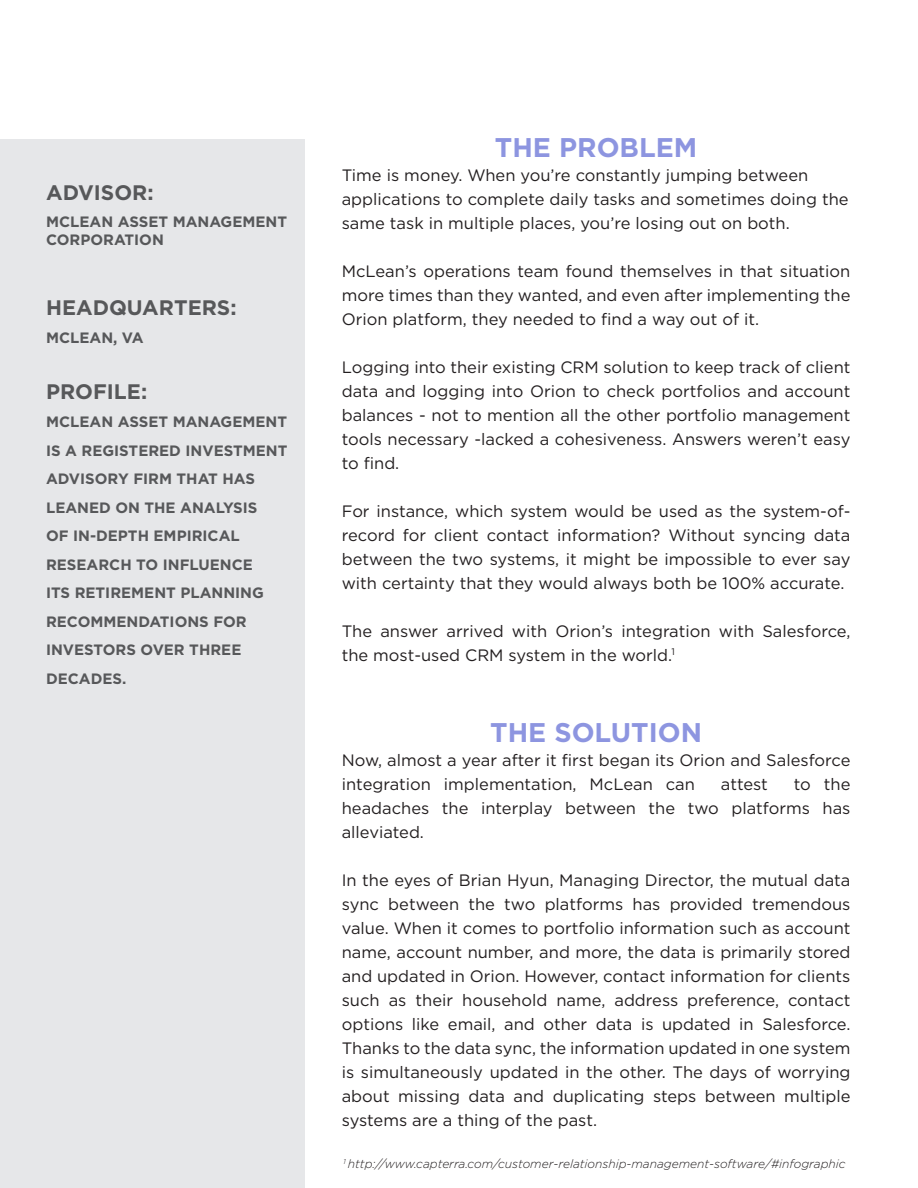
<style>
.page{position:relative;width:918px;height:1188px;background:#fff}
.page>*{position:absolute;margin:0;border:0;box-sizing:border-box;transform-origin:0 0}
.headline{font:700 27px "Gotham";color:#8d95e0}
.Body_Copy{font:700 27px "Gotham";color:#8d95e0}
.Body_Copy-2{font:700 21px "Gotham";color:#57585a}
.Body_Copy-3{font:16.5px/24px "Gotham";color:#231f20;text-align:justify}
.Body_Copy-4{font:700 15px/28.5px "Gotham";color:#57585a}
.t1{font:italic 300 12px "Gotham";color:#231f20}
</style>
<div class="page">
<div style="left:0;top:140px;width:305px;height:1048px;background:#e6e7e9"></div>
<p class="Body_Copy-2" style="left:46px;top:178px;width:109px">ADVISOR:</p>
<p class="Body_Copy-4" style="left:46px;top:207px;width:242px">MCLEAN ASSET MANAGEMENT</p>
<p class="Body_Copy-4" style="left:46px;top:226px;width:119px">CORPORATION</p>
<p class="Body_Copy-2" style="left:46px;top:294px;width:192px">HEADQUARTERS:</p>
<p class="Body_Copy-4" style="left:46px;top:324px;width:99px">MCLEAN, VA</p>
<p class="Body_Copy-2" style="left:46px;top:378px;width:103px">PROFILE:</p>
<p class="Body_Copy-4" style="left:46px;top:408px;width:243px">MCLEAN ASSET MANAGEMENT<br>IS A REGISTERED INVESTMENT<br>ADVISORY FIRM THAT HAS<br>LEANED ON THE ANALYSIS<br>OF IN-DEPTH EMPIRICAL<br>RESEARCH TO INFLUENCE<br>ITS RETIREMENT PLANNING<br>RECOMMENDATIONS FOR<br>INVESTORS OVER THREE<br>DECADES.</p>
<p class="Body_Copy" style="left:495px;top:129px;width:204px">THE PROBLEM</p>
<p class="Body_Copy-3" style="left:342px;top:162px;width:508px;text-align:left">Time is money. When you’re constantly jumping between applications to complete daily tasks and sometimes doing the same task in multiple places, you’re losing out on both.</p>
<p class="Body_Copy-3" style="left:342px;top:258px;width:510px">McLean’s operations team found themselves in that situation more times than they wanted, and even after implementing the Orion platform, they needed to find a way out of it.</p>
<p class="Body_Copy-3" style="left:342px;top:354px;width:510px">Logging into their existing CRM solution to keep track of client data and logging into Orion to check portfolios and account balances - not to mention all the other portfolio management tools necessary -lacked a cohesiveness. Answers weren’t easy to find.</p>
<p class="Body_Copy-3" style="left:342px;top:498px;width:510px">For instance, which system would be used as the system-of&shy;record for client contact information? Without syncing data between the two systems, it might be impossible to ever say with certainty that they would always both be 100% accurate.</p>
<p class="Body_Copy-3" style="left:342px;top:618px;width:510px">The answer arrived with Orion’s integration with Salesforce, the most-used CRM system in the world.<sup>1</sup></p>
<p class="headline" style="left:490px;top:714px;width:213px">THE SOLUTION</p>
<p class="Body_Copy-3" style="left:342px;top:747px;width:510px">Now, almost a year after it first began its Orion and Salesforce integration implementation, McLean can</p>
<p class="Body_Copy-3" style="left:342px;top:771px;width:510px;text-indent:452px">to the headaches the interplay between the two platforms has alleviated.</p>
<p class="Body_Copy-3" style="left:342px;top:867px;width:510px">In the eyes of Brian Hyun, Managing Director, the mutual data sync between the two platforms has provided tremendous value. When it comes to portfolio information such as account name, account number, and more, the data is primarily stored and updated in Orion. However, contact information for clients such as their household name, address preference, contact options like email, and other data is updated in Salesforce.<br>Thanks to the data sync, the information updated in one system is simultaneously updated in the other. The days of worrying about missing data and duplicating steps between multiple systems are a thing of the past.</p>
<p class="t1" style="left:343px;top:1157px;width:504px"><sup>1</sup> http://www.capterra.com/customer-relationship-management-software/#infographic</p>
<p class="Body_Copy-3" style="left:721px;top:771px;width:49px">attest</p>
</div>
